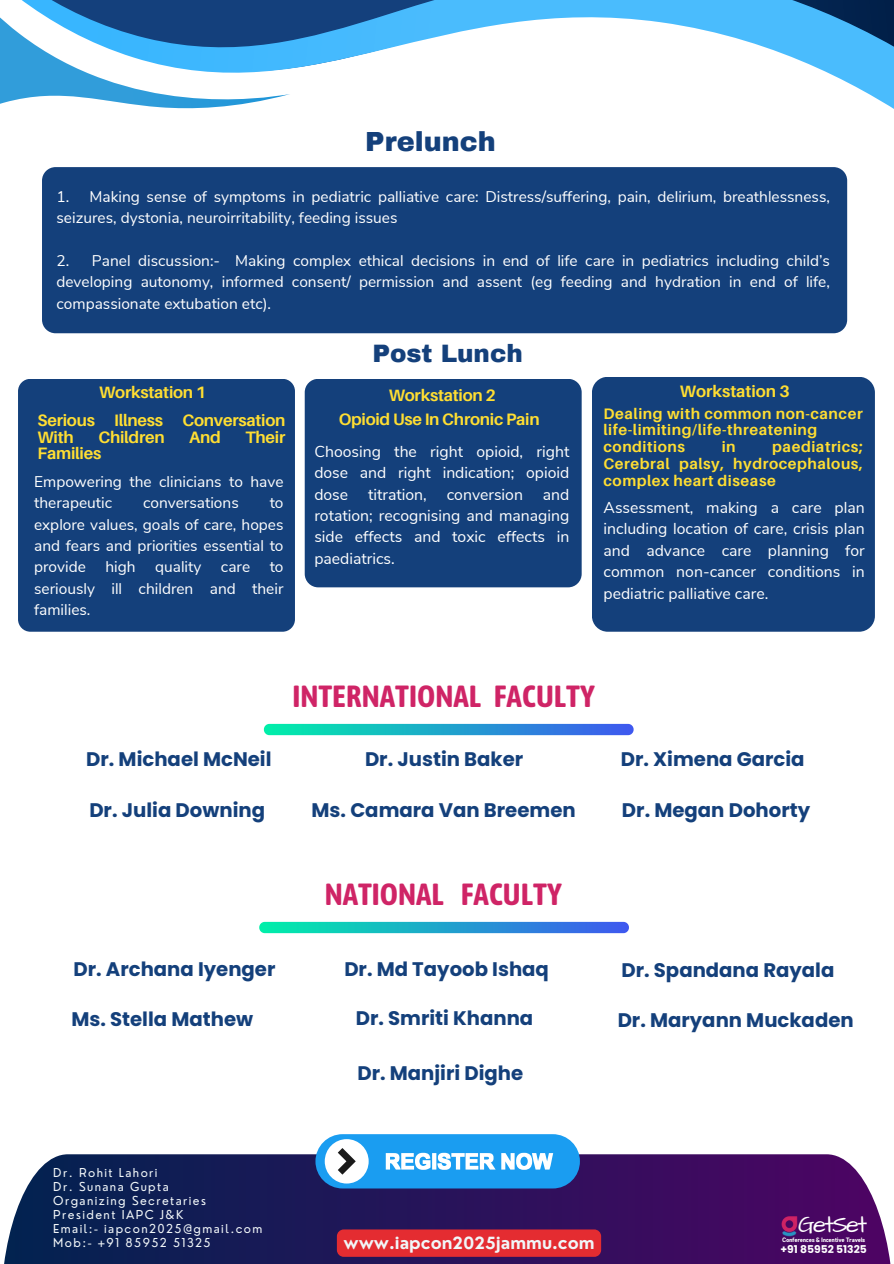
<style>
.page{position:relative;width:894px;height:1264px;background:#fff}
.page>*{position:absolute;margin:0;border:0;box-sizing:border-box;transform-origin:0 0}
.t1{font:700 30.45px "Asap Condensed";color:#cf2466}
.t2{font:900 27px "Archivo";color:#14407b}
.t3{font:900 24.6px "Archivo";color:#14407b}
.t4{font:23.85px "Architects Daughter";letter-spacing:-.065em;color:#fff}
.t5{font:700 19.65px "Poppins";color:#14407b}
.t6{font:700 16.5px/16.8px "Aileron";letter-spacing:-.015em;color:#ffde32}
.t7{font:700 16.35px "Nourd";color:#f1f6f8}
.t8{font:15.75px/21.3px "Nunito Sans";color:#fff;text-align:justify}
.t9{font:15.45px/21.3px "Nunito Sans";color:#fff;text-align:justify}
.t10{font:700 15.15px/16.8px "Aileron";letter-spacing:.035em;color:#ffde32}
.t11{font:12px "Nourd";letter-spacing:.12em;color:#f1f6f8}
.t12{font:700 10.8px "Poppins";color:#fff}
.t13{font:700 6.3px "Gabriel Sans Cond";color:#fff}
</style>
<div class="page">
<svg style="left:0;top:0;width:893px;height:224px"></svg>
<div style="left:42px;top:167px;width:804px;height:166px;background:#14407b;border-radius:13px"></div>
<div style="left:18px;top:379px;width:276px;height:252px;background:#14407b;border-radius:12px"></div>
<div style="left:304px;top:379px;width:277px;height:208px;background:#14407b;border-radius:14px"></div>
<div style="left:591px;top:377px;width:283px;height:254px;background:#14407b;border-radius:16px"></div>
<svg style="left:4px;top:1154px;width:887px;height:109px;background:#321f62"></svg>
<img style="left:780px;top:1214px;width:17px;height:22px">
<div style="left:315px;top:1134px;width:264px;height:54px;background:#1a9df1;border-radius:27px"></div>
<div style="left:324px;top:1139px;width:44px;height:44px;background:#fff;border-radius:50%"></div>
<svg style="left:337px;top:1148px;width:18px;height:26px"></svg>
<svg style="left:385px;top:1152px;width:168px;height:17px"></svg>
<svg style="left:264px;top:724px;width:369px;height:11px;background:#20a3cc"></svg>
<svg style="left:259px;top:921px;width:369px;height:12px;background:#30aad0"></svg>
<div style="left:337px;top:1229px;width:264px;height:27px;background:#e42c31;border-radius:7px"></div>
<p class="t2" style="left:365px;top:127px;width:132px">Prelunch</p>
<h2 class="t9" style="left:56px;top:186px;width:774px">1. Making sense of symptoms in pediatric palliative care: Distress/suffering, pain, delirium, breathlessness, seizures, dystonia, neuroirritability, feeding issues</h2>
<h6 class="t9" style="left:56px;top:250px;width:774px">2. Panel discussion:- Making complex ethical decisions in end of life care in pediatrics including child’s developing autonomy, informed consent/ permission and assent (eg feeding and hydration in end of life, compassionate extubation etc).</h6>
<h5 class="t3" style="left:372px;top:341px;width:152px">Post Lunch</h5>
<p class="t6" style="left:99px;top:383px;width:109px">Workstation 1</p>
<p class="t6" style="left:388px;top:387px;width:109px">Workstation 2</p>
<p class="t6" style="left:679px;top:383px;width:111px">Workstation 3</p>
<h5 class="t6" style="left:37px;top:411px;width:249px">Serious Illness Conversation<br>With</h5>
<h5 class="t6" style="left:98px;top:428px;width:68px">Children</h5>
<h5 class="t6" style="left:189px;top:428px;width:33px">And</h5>
<h5 class="t6" style="left:245px;top:428px;width:41px">Their</h5>
<h5 class="t6" style="left:37px;top:445px;width:65px">Families</h5>
<h6 class="t9" style="left:34px;top:471px;width:251px">Empowering the clinicians to have therapeutic</h6>
<h6 class="t9" style="left:143px;top:492px;width:97px">conversations</h6>
<h6 class="t9" style="left:34px;top:492px;width:251px;text-indent:235px">to explore values, goals of care, hopes and fears and priorities essential to provide</h6>
<h6 class="t9" style="left:105px;top:556px;width:32px">high</h6>
<h6 class="t9" style="left:155px;top:556px;width:48px">quality</h6>
<h6 class="t9" style="left:221px;top:556px;width:31px">care</h6>
<h6 class="t9" style="left:34px;top:556px;width:251px;text-indent:235px">to seriously ill children and their families.</h6>
<h6 class="t6" style="left:338px;top:410px;width:202px">Opioid Use In Chronic Pain</h6>
<h2 class="t8" style="left:314px;top:441px;width:256px">Choosing the right opioid, right dose and right indication; opioid dose</h2>
<h2 class="t8" style="left:314px;top:484px;width:256px;text-indent:228px">and rotation; recognising and managing side effects and toxic effects in paediatrics.</h2>
<h2 class="t8" style="left:368px;top:484px;width:60px">titration,</h2>
<h2 class="t8" style="left:446px;top:484px;width:78px">conversion</h2>
<h5 class="t10" style="left:603px;top:404px;width:261px">Dealing with common non-cancer life-limiting/life-threatening conditions</h5>
<h5 class="t10" style="left:603px;top:438px;width:261px;text-align:justify;text-indent:169px">paediatrics; Cerebral palsy, hydrocephalous, complex heart disease</h5>
<h5 class="t10" style="left:721px;top:438px;width:16px">in</h5>
<h4 class="t8" style="left:603px;top:497px;width:263px">Assessment, making a care plan including location of care, crisis plan and advance care planning for common non-cancer conditions in pediatric palliative care.</h4>
<h4 class="t1" style="left:292px;top:678px;width:304px">INTERNATIONAL FACULTY</h4>
<h4 class="t5" style="left:86px;top:745px;width:187px">Dr. Michael McNeil</h4>
<h4 class="t5" style="left:365px;top:745px;width:160px">Dr. Justin Baker</h4>
<h4 class="t5" style="left:620px;top:745px;width:185px">Dr. Ximena Garcia</h4>
<h4 class="t5" style="left:89px;top:796px;width:177px">Dr. Julia Downing</h4>
<p class="t5" style="left:311px;top:796px;width:265px">Ms. Camara Van Breemen</p>
<p class="t5" style="left:621px;top:796px;width:190px">Dr. Megan Dohorty</p>
<h4 class="t1" style="left:324px;top:877px;width:238px">NATIONAL FACULTY</h4>
<h4 class="t5" style="left:73px;top:955px;width:203px">Dr. Archana Iyenger</h4>
<h4 class="t5" style="left:344px;top:955px;width:206px">Dr. Md Tayoob Ishaq</h4>
<h4 class="t5" style="left:621px;top:956px;width:214px">Dr. Spandana Rayala</h4>
<h1 class="t5" style="left:71px;top:1005px;width:183px">Ms. Stella Mathew</h1>
<h4 class="t5" style="left:355px;top:1004px;width:179px">Dr. Smriti Khanna</h4>
<p class="t5" style="left:617px;top:1006px;width:237px">Dr. Maryann Muckaden</p>
<h4 class="t5" style="left:357px;top:1059px;width:167px">Dr. Manjiri Dighe</h4>
<h5 class="t11" style="left:53px;top:1165px;width:106px">Dr. Rohit Lahori</h5>
<h5 class="t11" style="left:53px;top:1179px;width:117px">Dr. Sunana Gupta</h5>
<h6 class="t11" style="left:53px;top:1193px;width:154px">Organizing Secretaries</h6>
<h1 class="t11" style="left:53px;top:1207px;width:131px">President IAPC J&amp;K</h1>
<p class="t11" style="left:53px;top:1221px;width:211px">Email:- iapcon2025@gmail.com</p>
<h4 class="t11" style="left:53px;top:1235px;width:159px">Mob:- +91 85952 51325</h4>
<p class="t7" style="left:343px;top:1232px;width:252px">www.iapcon2025jammu.com</p>
<h6 class="t4" style="left:797px;top:1208px;width:70px">GetSet</h6>
<h5 class="t13" style="left:782px;top:1236px;width:84px">Conferences &amp; Incentive Travels</h5>
<p class="t12" style="left:780px;top:1241px;width:88px">+91 85952 51325</p>
</div>
